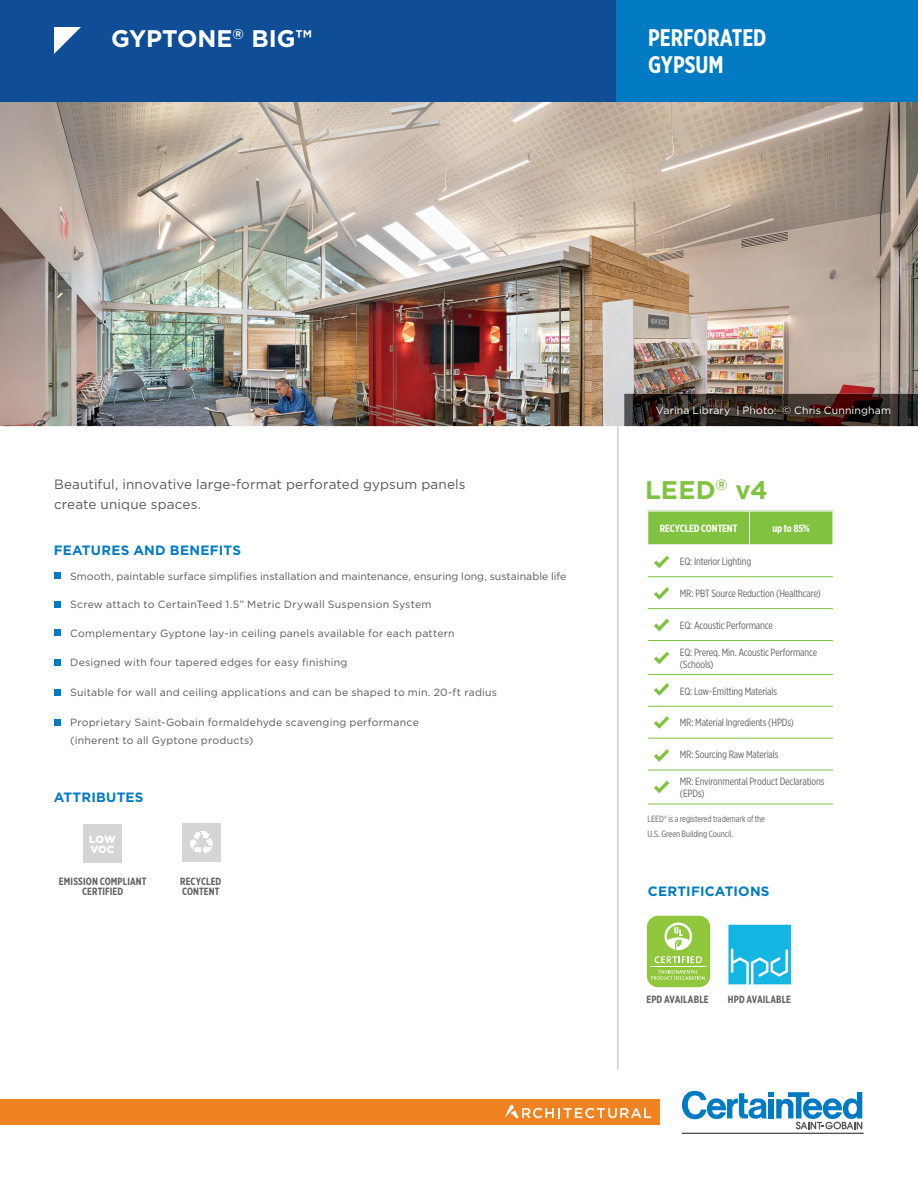
<style>
.page{position:relative;width:918px;height:1188px;background:#fff}
.page>*{position:absolute;margin:0;border:0;box-sizing:border-box;transform-origin:0 0}
.t1{font:700 25.5px "Gotham";letter-spacing:.005em;color:#81c340}
.t2{font:700 24px/27px "Gotham X Narrow";color:#fff}
.t3{font:700 24px "Gotham";color:#fff}
.t4{font:13.5px/19.5px "Gotham";letter-spacing:.01em;color:#57585a}
.t5{font:700 13.5px "Gotham";letter-spacing:.015em;color:#007bc3}
.t6{font:10.5px/18px "Gotham";letter-spacing:.02em;color:#57585a}
.t7{font:10.5px/12px "Gotham X Narrow";letter-spacing:-.01em;color:#636366}
.t8{font:10.5px "Gotham";color:#57585a}
.t9{font:700 10.5px/10.5px "Gotham X Narrow";letter-spacing:.01em;color:#636366}
.t10{font:10.5px "Gotham";letter-spacing:.01em;color:#fff}
.t11{font:700 10.5px "Gotham X Narrow";letter-spacing:-.01em;color:#fff}
.t12{font:900 10.5px/10.5px "Gotham";letter-spacing:-.01em;color:#fff}
.t13{font:9px/15px "Gotham X Narrow";letter-spacing:-.005em;color:#636366}
</style>
<div class="page">
<hr style="left:618px;top:426px;width:1px;height:644px;background:#b6b7bb">
<img style="left:0;top:101px;width:918px;height:325px">
<div style="left:0;top:0;width:617px;height:101px;background:#0f4d96"></div>
<div style="left:617px;top:0;width:301px;height:101px;background:#007ac2"></div>
<svg style="left:54px;top:27px;width:27px;height:27px"></svg>
<div style="left:54px;top:573px;width:7px;height:6px;background:#007ac2"></div>
<div style="left:54px;top:601px;width:7px;height:7px;background:#007ac2"></div>
<svg style="left:682px;top:1090px;width:180px;height:39px"></svg>
<hr style="left:682px;top:1133px;width:182px;height:1px;background:#525556">
<div style="left:0;top:1100px;width:660px;height:25px;background:#ef8322"></div>
<svg style="left:505px;top:1105px;width:146px;height:13px"></svg>
<div style="left:648px;top:512px;width:185px;height:32px;background:#81c340"></div>
<hr style="left:648px;top:576px;width:102px;height:1px;background:#81c340">
<hr style="left:750px;top:576px;width:83px;height:1px;background:#81c340">
<hr style="left:648px;top:608px;width:102px;height:1px;background:#81c340">
<hr style="left:750px;top:608px;width:83px;height:1px;background:#81c340">
<hr style="left:648px;top:640px;width:102px;height:1px;background:#81c340">
<hr style="left:750px;top:640px;width:83px;height:1px;background:#81c340">
<hr style="left:648px;top:674px;width:102px;height:1px;background:#81c340">
<hr style="left:750px;top:674px;width:83px;height:1px;background:#81c340">
<hr style="left:648px;top:706px;width:102px;height:1px;background:#81c340">
<hr style="left:750px;top:706px;width:83px;height:1px;background:#81c340">
<hr style="left:648px;top:738px;width:102px;height:1px;background:#81c340">
<hr style="left:750px;top:738px;width:83px;height:1px;background:#81c340">
<hr style="left:648px;top:770px;width:102px;height:1px;background:#81c340">
<hr style="left:750px;top:770px;width:83px;height:1px;background:#81c340">
<hr style="left:648px;top:804px;width:102px;height:1px;background:#81c340">
<hr style="left:750px;top:804px;width:83px;height:1px;background:#81c340">
<hr style="left:749px;top:511px;width:1px;height:33px;background:#fff">
<div style="left:182px;top:823px;width:39px;height:39px;background:#d4d5d7"></div>
<div style="left:54px;top:630px;width:7px;height:6px;background:#007ac2"></div>
<div style="left:54px;top:660px;width:7px;height:6px;background:#007ac2"></div>
<svg style="left:654px;top:556px;width:15px;height:12px"></svg>
<svg style="left:654px;top:587px;width:15px;height:13px"></svg>
<svg style="left:654px;top:619px;width:15px;height:12px"></svg>
<svg style="left:654px;top:652px;width:15px;height:12px"></svg>
<svg style="left:654px;top:683px;width:15px;height:13px"></svg>
<svg style="left:654px;top:716px;width:15px;height:13px"></svg>
<svg style="left:654px;top:749px;width:15px;height:13px"></svg>
<svg style="left:654px;top:781px;width:15px;height:12px"></svg>
<div style="left:54px;top:690px;width:7px;height:6px;background:#007ac2"></div>
<div style="left:54px;top:719px;width:7px;height:7px;background:#007ac2"></div>
<div style="left:83px;top:824px;width:39px;height:39px;background:#d4d5d7"></div>
<svg style="left:190px;top:831px;width:23px;height:23px"></svg>
<img style="left:624px;top:394px;width:294px;height:32px">
<img style="left:652px;top:401px;width:245px;height:21px">
<div style="left:647px;top:916px;width:63px;height:71px;background:#91c73d;border-radius:11px"></div>
<svg style="left:651px;top:970px;width:54px;height:10px"></svg>
<hr style="left:651px;top:966px;width:55px;height:1px;background:#fff">
<svg style="left:655px;top:923px;width:47px;height:40px"></svg>
<img style="left:728px;top:924px;width:64px;height:61px">
<h2 class="t3" style="left:111px;top:24px;width:203px">GYPTONE<sup>®</sup> BIG™</h2>
<h2 class="t2" style="left:648px;top:24px;width:120px">PERFORATED<br>GYPSUM</h2>
<p class="t10" style="left:656px;top:403px;width:237px">Varina Library | Photo: © Chris Cunningham</p>
<p class="t4" style="left:54px;top:474px;width:413px">Beautiful, innovative large-format perforated gypsum panels create unique spaces.</p>
<h1 class="t1" style="left:645px;top:475px;width:124px">LEED<sup>®</sup> v4</h1>
<p class="t11" style="left:660px;top:522px;width:79px">RECYCLED CONTENT</p>
<p class="t11" style="left:772px;top:522px;width:39px">up to 85%</p>
<p class="t7" style="left:680px;top:555px;width:73px">EQ: Interior Lighting</p>
<p class="t7" style="left:680px;top:587px;width:143px">MR: PBT Source Reduction (Healthcare)</p>
<p class="t7" style="left:680px;top:619px;width:94px">EQ: Acoustic Performance</p>
<p class="t7" style="left:680px;top:646px;width:139px">EQ: Prereq. Min. Acoustic Performance (Schools)</p>
<p class="t7" style="left:680px;top:685px;width:99px">EQ: Low-Emitting Materials</p>
<p class="t7" style="left:680px;top:717px;width:116px">MR: Material Ingredients (HPDs)</p>
<p class="t7" style="left:680px;top:748px;width:100px">MR: Sourcing Raw Materials</p>
<p class="t7" style="left:680px;top:775px;width:146px">MR: Environmental Product Declarations (EPDs)</p>
<p class="t5" style="left:54px;top:543px;width:189px">FEATURES AND BENEFITS</p>
<p class="t8" style="left:70px;top:569px;width:498px">Smooth, paintable surface simplifies installation and maintenance, ensuring long, sustainable life</p>
<p class="t6" style="left:70px;top:595px;width:363px">Screw attach to CertainTeed 1.5” Metric Drywall Suspension System</p>
<p class="t6" style="left:70px;top:624px;width:386px">Complementary Gyptone lay-in ceiling panels available for each pattern</p>
<p class="t6" style="left:70px;top:653px;width:279px">Designed with four tapered edges for easy finishing</p>
<p class="t6" style="left:70px;top:683px;width:428px">Suitable for wall and ceiling applications and can be shaped to min. 20-ft radius</p>
<p class="t6" style="left:70px;top:713px;width:350px">Proprietary Saint-Gobain formaldehyde scavenging performance (inherent to all Gyptone products)</p>
<p class="t5" style="left:54px;top:789px;width:91px">ATTRIBUTES</p>
<p class="t12" style="left:89px;top:833px;width:28px">LOW<br>VOC</p>
<p class="t9" style="left:59px;top:876px;width:89px;text-align:center">EMISSION COMPLIANT<br>CERTIFIED</p>
<p class="t9" style="left:180px;top:876px;width:43px">RECYCLED<br>CONTENT</p>
<p class="t13" style="left:648px;top:811px;width:119px">LEED® is a registered trademark of the<br>U.S. Green Building Council.</p>
<p class="t5" style="left:648px;top:883px;width:123px">CERTIFICATIONS</p>
<p class="t9" style="left:646px;top:994px;width:64px">EPD AVAILABLE</p>
<p class="t9" style="left:728px;top:994px;width:65px">HPD AVAILABLE</p>
</div>
